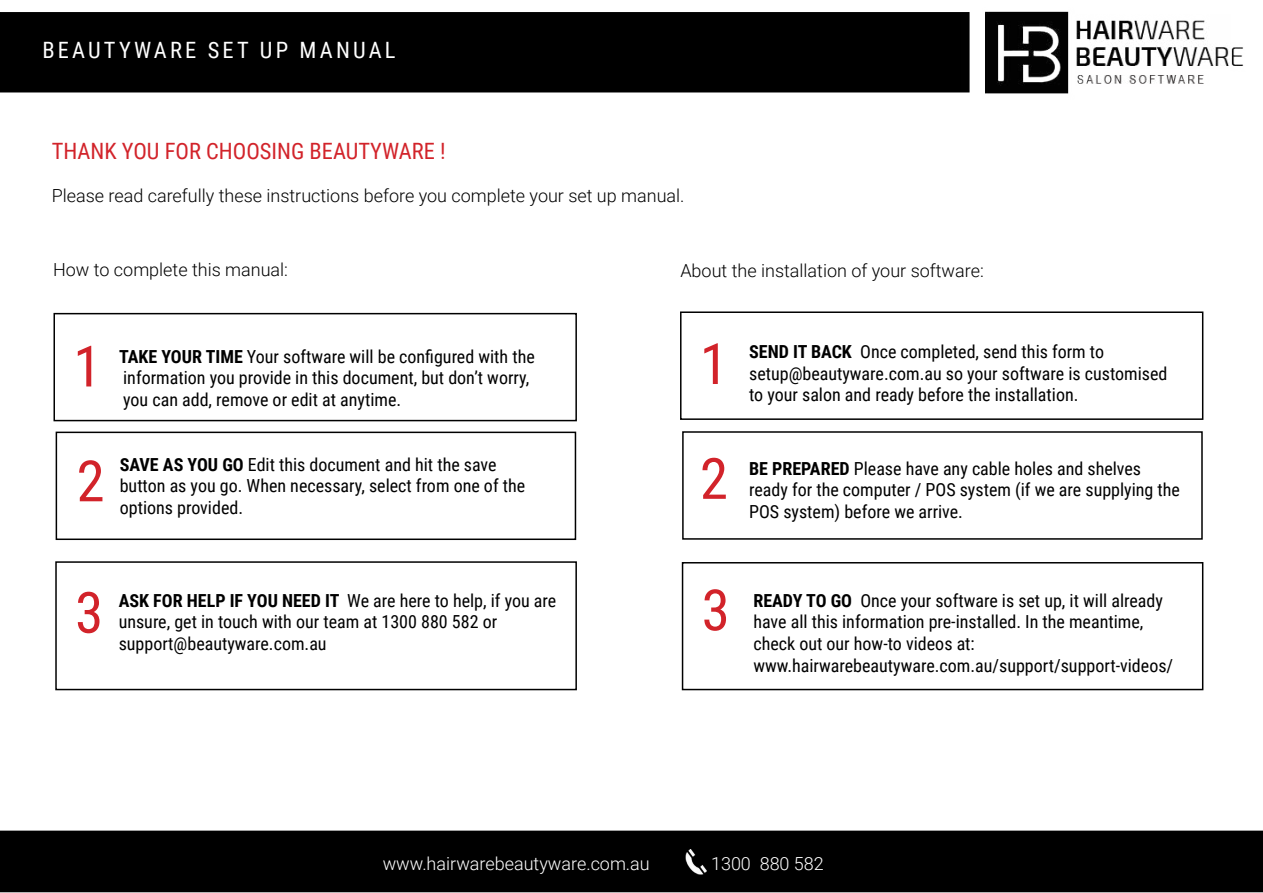
<style>
.page{position:relative;width:1263px;height:893px;background:#fff}
.page>*{position:absolute;margin:0;border:0;box-sizing:border-box;transform-origin:0 0}
.t1{font:57px/114.8px "Roboto Condensed";color:#d2232a}
.t2{font:22.5px "Roboto Condensed";color:#d2232a}
.t3{font:22.5px "Roboto Condensed";letter-spacing:.14em;color:#fff}
.t4{font:18px/21.6px "Roboto Condensed";color:#000}
.t5{font:300 18px "Roboto";color:#000}
.t6{font:300 18px "Roboto";color:#fff}
.s1{font-weight:700}
</style>
<div class="page">
<div style="left:0;top:12px;width:961px;height:80px;background:#000"></div>
<div style="left:0;top:831px;width:1263px;height:61px;background:#000"></div>
<img style="left:961px;top:11px;width:283px;height:83px">
<img style="left:686px;top:850px;width:21px;height:25px">
<div style="left:53px;top:313px;width:524px;height:108px;border:2px solid #000"></div>
<div style="left:56px;top:432px;width:520px;height:108px;border:2px solid #000"></div>
<div style="left:55px;top:561px;width:522px;height:129px;border:2px solid #000"></div>
<div style="left:680px;top:311px;width:523px;height:109px;border:2px solid #000"></div>
<div style="left:682px;top:431px;width:521px;height:109px;border:2px solid #000"></div>
<div style="left:682px;top:562px;width:521px;height:128px;border:2px solid #000"></div>
<p class="t3" style="left:43px;top:34px;width:354px">BEAUTYWARE SET UP MANUAL</p>
<p class="t2" style="left:52px;top:135px;width:395px">THANK YOU FOR CHOOSING BEAUTYWARE !</p>
<p class="t5" style="left:52px;top:183px;width:634px">Please read carefully these instructions before you complete your set up manual.</p>
<p class="t5" style="left:53px;top:257px;width:236px">How to complete this manual:</p>
<h1 class="t1" style="left:73px;top:307px;width:30px">1</h1>
<p class="t4" style="left:119px;top:345px;width:417px"><span class="s1">TAKE YOUR TIME</span> Your software will be configured with the information you provide in this document, but don’t worry, you can add, remove or edit at anytime.</p>
<h1 class="t1" style="left:77px;top:422px;width:30px">2</h1>
<p class="t4" style="left:120px;top:453px;width:407px"><span class="s1">SAVE AS YOU GO</span> Edit this document and hit the save button as you go. When necessary, select from one of the</p>
<p class="t4" style="left:120px;top:496px;width:125px">options provided.</p>
<h1 class="t1" style="left:75px;top:553px;width:30px">3</h1>
<p class="t4" style="left:119px;top:589px;width:439px"><span class="s1">ASK FOR HELP IF YOU NEED IT</span> We are here to help, if you are unsure, get in touch with our team at 1300 880 582 or support@beautyware.com.au</p>
<p class="t5" style="left:680px;top:258px;width:305px">About the installation of your software:</p>
<h1 class="t1" style="left:700px;top:304px;width:30px">1<br>2</h1>
<p class="t4" style="left:749px;top:340px;width:420px"><span class="s1">SEND IT BACK</span> Once completed, send this form to setup@beautyware.com.au so your software is customised to your salon and ready before the installation.</p>
<p class="t4" style="left:749px;top:457px;width:432px"><span class="s1">BE PREPARED</span> Please have any cable holes and shelves ready for the computer / POS system (if we are supplying the<br>POS system) before we arrive.</p>
<h1 class="t1" style="left:702px;top:550px;width:30px">3</h1>
<p class="t4" style="left:753px;top:589px;width:421px"><span class="s1">READY TO GO</span> Once your software is set up, it will already have all this information pre-installed. In the meantime, check out our how-to videos at: www.hairwarebeautyware.com.au/support/support-videos/</p>
<p class="t6" style="left:383px;top:851px;width:269px">www.hairwarebeautyware.com.au</p>
<p class="t6" style="left:711px;top:851px;width:114px">1300 880 582</p>
</div>
